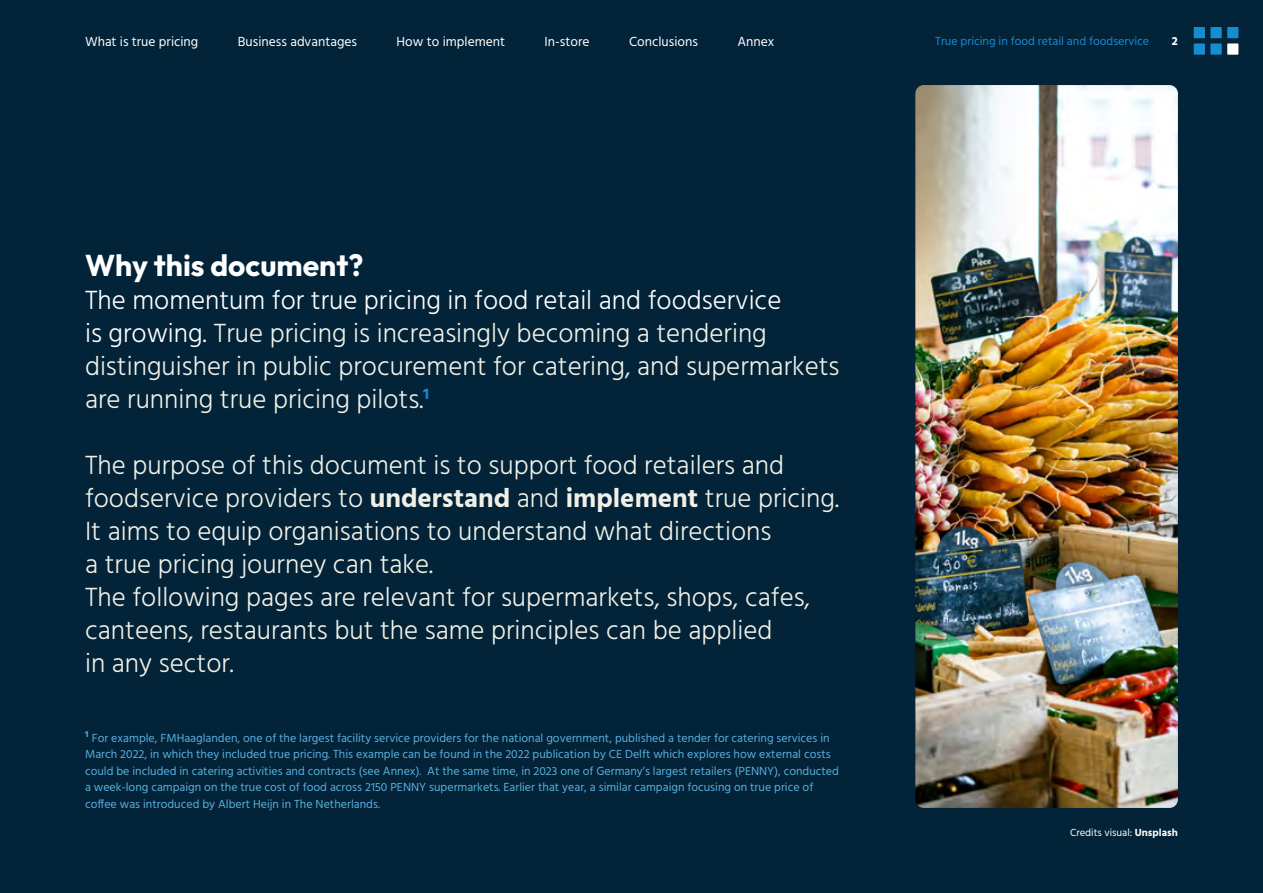
<style>
.page{position:relative;width:1263px;height:893px;background:#022338}
.page>*{position:absolute;margin:0;border:0;box-sizing:border-box;transform-origin:0 0}
.t1{font:100 30px "Outfit";color:#fff}
.t2{font:300 27px/33px "Hind";color:#f0f0e6}
.t3{font:13.5px "Hind";color:#fff}
.t4{font:12px/16.5px "Hind";color:#5bafde}
.t5{font:12px "Hind";color:#158dd0}
.t6{font:700 12px "Hind";color:#fff}
.t7{font:10.5px "Hind";color:#fff}
.s1{color:#fff}
.s2{font-weight:700}
</style>
<div class="page">
<div style="left:1194px;top:27px;width:11px;height:11px;background:#158dd0"></div>
<div style="left:1194px;top:43px;width:11px;height:12px;background:#158dd0"></div>
<div style="left:1210px;top:27px;width:12px;height:11px;background:#158dd0"></div>
<div style="left:1210px;top:43px;width:12px;height:12px;background:#158dd0"></div>
<div style="left:1227px;top:27px;width:11px;height:11px;background:#158dd0"></div>
<div style="left:1227px;top:43px;width:11px;height:12px;background:#fff"></div>
<img style="left:915px;top:85px;width:263px;height:723px">
<p class="t3" style="left:85px;top:32px;width:115px">What is true pricing</p>
<p class="t3" style="left:238px;top:32px;width:121px">Business advantages</p>
<p class="t3" style="left:397px;top:32px;width:110px">How to implement</p>
<p class="t3" style="left:545px;top:32px;width:46px">In-store</p>
<p class="t3" style="left:629px;top:32px;width:70px">Conclusions</p>
<p class="t3" style="left:737px;top:32px;width:38px">Annex</p>
<p class="t5" style="left:935px;top:33px;width:215px">True pricing in food retail and foodservice</p>
<p class="t6" style="left:1172px;top:34px;width:8px">2</p>
<h1 class="t1" style="left:85px;top:248px;width:280px">Why this document?</h1>
<h2 class="t2" style="left:85px;top:285px;width:756px"><span class="s1">The momentum for true pricing in food retail and foodservice<br>is growing.</span> True pricing is increasingly becoming a tendering distinguisher in public procurement for catering, and supermarkets are running true pricing pilots.<sup>1</sup></h2>
<p class="t2" style="left:85px;top:450px;width:755px">The purpose of this document is to support food retailers and foodservice providers to <span class="s2">understand</span> and <span class="s2">implement</span> true pricing.<br>It aims to equip organisations to understand what directions<br>a true pricing journey can take.<br>The following pages are relevant for supermarkets, shops, cafes, canteens, restaurants but the same principles can be applied<br>in any sector.</p>
<p class="t4" style="left:85px;top:730px;width:755px"><sup>1</sup> For example, FMHaaglanden, one of the largest facility service providers for the national government, published a tender for catering services in March 2022, in which they included true pricing. This example can be found in the 2022 publication by CE Delft which explores how external costs could be included in catering activities and contracts (see Annex). At the same time, in 2023 one of Germany’s largest retailers (PENNY), conducted a week-long campaign on the true cost of food across 2150 PENNY supermarkets. Earlier that year, a similar campaign focusing on true price of coffee was introduced by Albert Heijn in The Netherlands.</p>
<p class="t7" style="left:1070px;top:825px;width:109px">Credits visual: <span class="s2">Unsplash</span></p>
</div>
